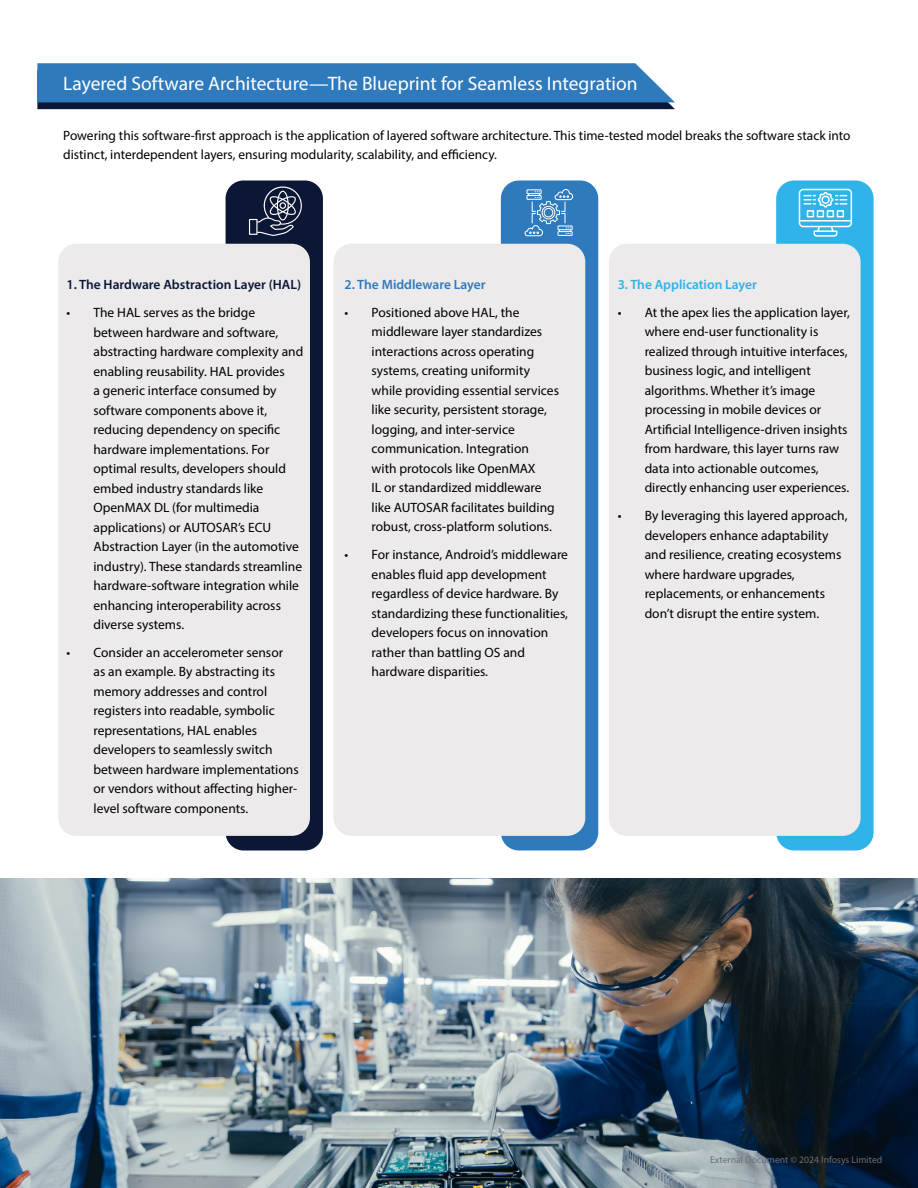
<style>
.page{position:relative;width:918px;height:1188px;background:#fff}
.page>*{position:absolute;margin:0;border:0;box-sizing:border-box;transform-origin:0 0}
.t1{font:19.5px "Myriad Pro";color:#fff}
.t2{font:13.5px/19.5px "Myriad Pro";color:#000}
.t3{font:13.5px/18.9px "Myriad Pro";color:#000101}
.t4{font:600 13.5px "Myriad Pro";color:#0c1736}
.t5{font:600 13.5px "Myriad Pro";color:#2fb3e8}
.t6{font:600 13.5px "Myriad Pro";color:#2f7abd}
.t7{font:9.75px "Myriad Pro";color:#6d6e71}
</style>
<div class="page">
<img style="left:0;top:878px;width:918px;height:310px">
<svg style="left:37px;top:63px;width:638px;height:46px;background:#3070ab"></svg>
<div style="left:226px;top:180px;width:97px;height:670px;background:#0c1736;border-radius:18px"></div>
<div style="left:501px;top:180px;width:97px;height:670px;background:#2f7abd;border-radius:18px"></div>
<div style="left:776px;top:180px;width:98px;height:670px;background:#2fb3e8;border-radius:18px"></div>
<div style="left:58px;top:244px;width:252px;height:592px;background:#eceaeb;border-radius:18px"></div>
<div style="left:334px;top:244px;width:251px;height:592px;background:#eceaeb;border-radius:18px"></div>
<div style="left:609px;top:244px;width:252px;height:592px;background:#eceaeb;border-radius:18px"></div>
<svg style="left:249px;top:186px;width:53px;height:50px"></svg>
<svg style="left:525px;top:189px;width:48px;height:47px;background:#5c96cb"></svg>
<svg style="left:799px;top:189px;width:53px;height:48px"></svg>
<h1 class="t1" style="left:63px;top:71px;width:576px">Layered Software Architecture—The Blueprint for Seamless Integration</h1>
<p class="t3" style="left:63px;top:126px;width:789px">Powering this software-first approach is the application of layered software architecture. This time-tested model breaks the software stack into distinct, interdependent layers, ensuring modularity, scalability, and efficiency.</p>
<p class="t4" style="left:66px;top:276px;width:236px">1. The Hardware Abstraction Layer (HAL)</p>
<p class="t2" style="left:93px;top:303px;width:211px;text-indent:-27px">• The HAL serves as the bridge between hardware and software, abstracting hardware complexity and enabling reusability. HAL provides<br>a generic interface consumed by software components above it, reducing dependency on specific hardware implementations. For optimal results, developers should embed industry standards like<br>OpenMAX DL (for multimedia applications) or AUTOSAR’s ECU<br>Abstraction Layer (in the automotive industry). These standards streamline hardware-software integration while enhancing interoperability across diverse systems.</p>
<p class="t2" style="left:93px;top:643px;width:207px;text-indent:-27px">• Consider an accelerometer sensor<br>as an example. By abstracting its memory addresses and control registers into readable, symbolic representations, HAL enables developers to seamlessly switch between hardware implementations or vendors without affecting higher&shy;level software components.</p>
<p class="t6" style="left:345px;top:276px;width:142px">2. The Middleware Layer</p>
<p class="t2" style="left:372px;top:302px;width:189px;text-indent:-27px">• Positioned above HAL, the middleware layer standardizes interactions across operating systems, creating uniformity while providing essential services like security, persistent storage, logging, and inter-service communication. Integration<br>with protocols like OpenMAX<br>IL or standardized middleware like AUTOSAR facilitates building robust, cross-platform solutions.</p>
<p class="t2" style="left:372px;top:545px;width:198px;text-indent:-27px">• For instance, Android’s middleware enables fluid app development regardless of device hardware. By standardizing these functionalities, developers focus on innovation rather than battling OS and hardware disparities.</p>
<p class="t5" style="left:618px;top:276px;width:141px">3. The Application Layer</p>
<p class="t2" style="left:645px;top:302px;width:207px;text-indent:-27px">• At the apex lies the application layer, where end-user functionality is realized through intuitive interfaces, business logic, and intelligent algorithms. Whether it’s image processing in mobile devices or Artificial Intelligence-driven insights from hardware, this layer turns raw data into actionable outcomes, directly enhancing user experiences.</p>
<p class="t2" style="left:645px;top:506px;width:204px;text-indent:-27px">• By leveraging this layered approach, developers enhance adaptability and resilience, creating ecosystems where hardware upgrades, replacements, or enhancements don’t disrupt the entire system.</p>
<p class="t7" style="left:710px;top:1154px;width:174px">External Document © 2024 Infosys Limited</p>
</div>
